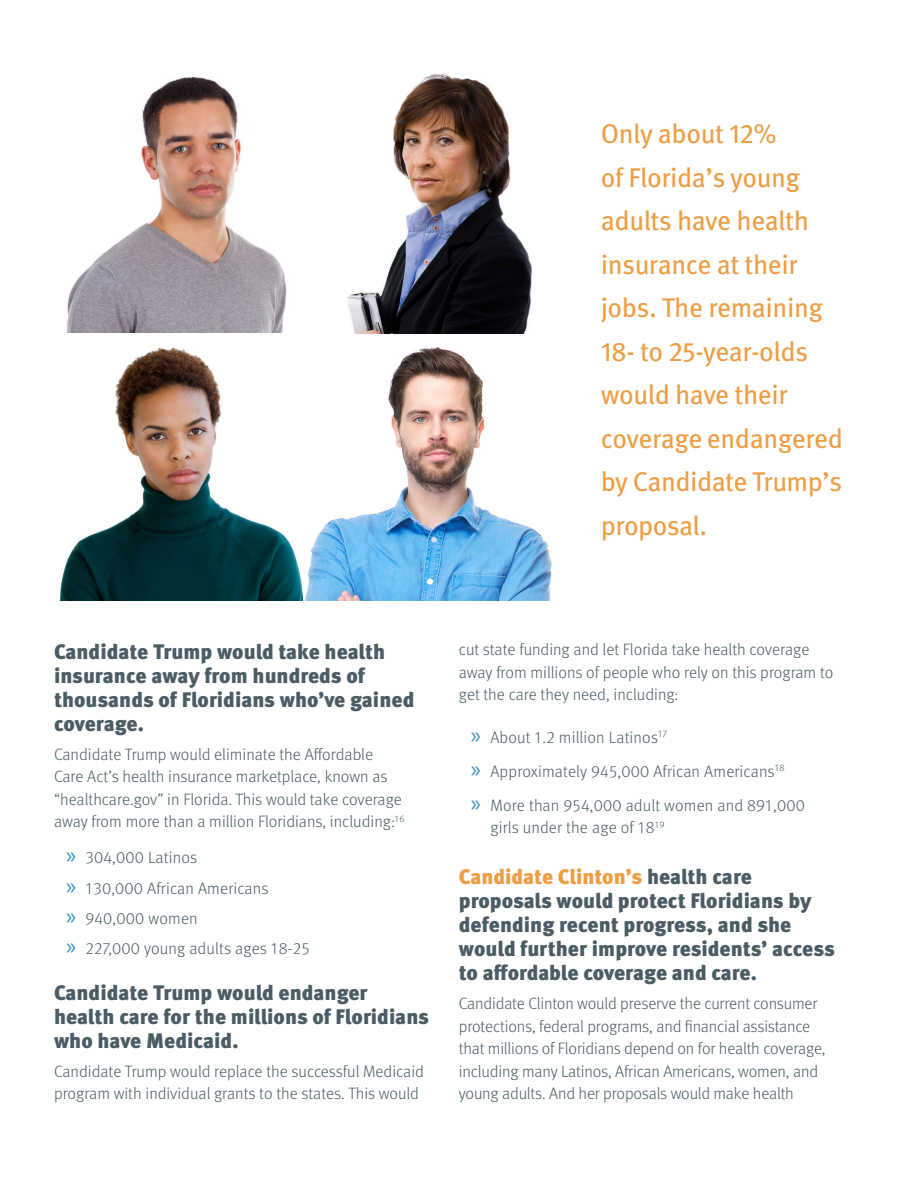
<style>
.page{position:relative;width:918px;height:1188px;background:#fff}
.page>*{position:absolute;margin:0;border:0;box-sizing:border-box;transform-origin:0 0}
.CALLOUT_-_WHITE{font:27px/43.5px "Meta OT";letter-spacing:-.02em;color:#ed9d44}
.t1{font:900 21px/24px "Meta OT";color:#4b5c65}
.BODY{font:300 16.5px/22.5px "Meta OT";color:#4b5c65}
.s1{font-family:"Myriad Pro";font-weight:400;font-size:24px;color:#3990c5}
.s2{color:#ed9d44}
</style>
<div class="page">
<img style="left:348px;top:73px;width:185px;height:260px">
<img style="left:66px;top:76px;width:221px;height:257px">
<img style="left:59px;top:347px;width:244px;height:253px">
<img style="left:304px;top:347px;width:248px;height:254px">
<p class="CALLOUT_-_WHITE" style="left:601px;top:113px;width:244px">Only about 12%<br>of Florida’s young adults have health insurance at their jobs. The remaining<br>18- to 25-year-olds would have their coverage endangered by Candidate Trump’s</p>
<p class="CALLOUT_-_WHITE" style="left:601px;top:504px;width:108px">proposal.</p>
<h1 class="t1" style="left:54px;top:640px;width:362px">Candidate Trump would take health insurance away from hundreds of thousands of Floridians who’ve gained coverage.</h1>
<p class="BODY" style="left:54px;top:743px;width:352px">Candidate Trump would eliminate the Affordable Care Act’s health insurance marketplace, known as “healthcare.gov” in Florida. This would take coverage away from more than a million Floridians, including:<sup>16</sup></p>
<p class="BODY" style="left:66px;top:847px;width:133px"><span class="s1">»</span> 304,000 Latinos</p>
<p class="BODY" style="left:66px;top:877px;width:204px"><span class="s1">»</span> 130,000 African Americans</p>
<p class="BODY" style="left:66px;top:907px;width:133px"><span class="s1">»</span> 940,000 women</p>
<p class="BODY" style="left:66px;top:938px;width:245px"><span class="s1">»</span> 227,000 young adults ages 18-25</p>
<h1 class="t1" style="left:54px;top:981px;width:377px">Candidate Trump would endanger health care for the millions of Floridians who have Medicaid.</h1>
<p class="BODY" style="left:54px;top:1060px;width:371px">Candidate Trump would replace the successful Medicaid program with individual grants to the states. This would</p>
<p class="BODY" style="left:459px;top:639px;width:376px">cut state funding and let Florida take health coverage away from millions of people who rely on this program to get the care they need, including:</p>
<p class="BODY" style="left:471px;top:726px;width:198px"><span class="s1">»</span> About 1.2 million Latinos<sup>17</sup></p>
<p class="BODY" style="left:471px;top:760px;width:315px"><span class="s1">»</span> Approximately 945,000 African Americans<sup>18</sup></p>
<p class="BODY" style="left:490px;top:794px;width:316px;text-indent:-20px"><span class="s1">»</span> More than 954,000 adult women and 891,000 girls under the age of 18<sup>19</sup></p>
<h1 class="t1" style="left:459px;top:866px;width:378px"><span class="s2">Candidate Clinton’s</span> health care proposals would protect Floridians by defending recent progress, and she would further improve residents’ access to affordable coverage and care.</h1>
<p class="BODY" style="left:459px;top:993px;width:368px">Candidate Clinton would preserve the current consumer protections, federal programs, and financial assistance that millions of Floridians depend on for health coverage, including many Latinos, African Americans, women, and young adults. And her proposals would make health</p>
</div>
